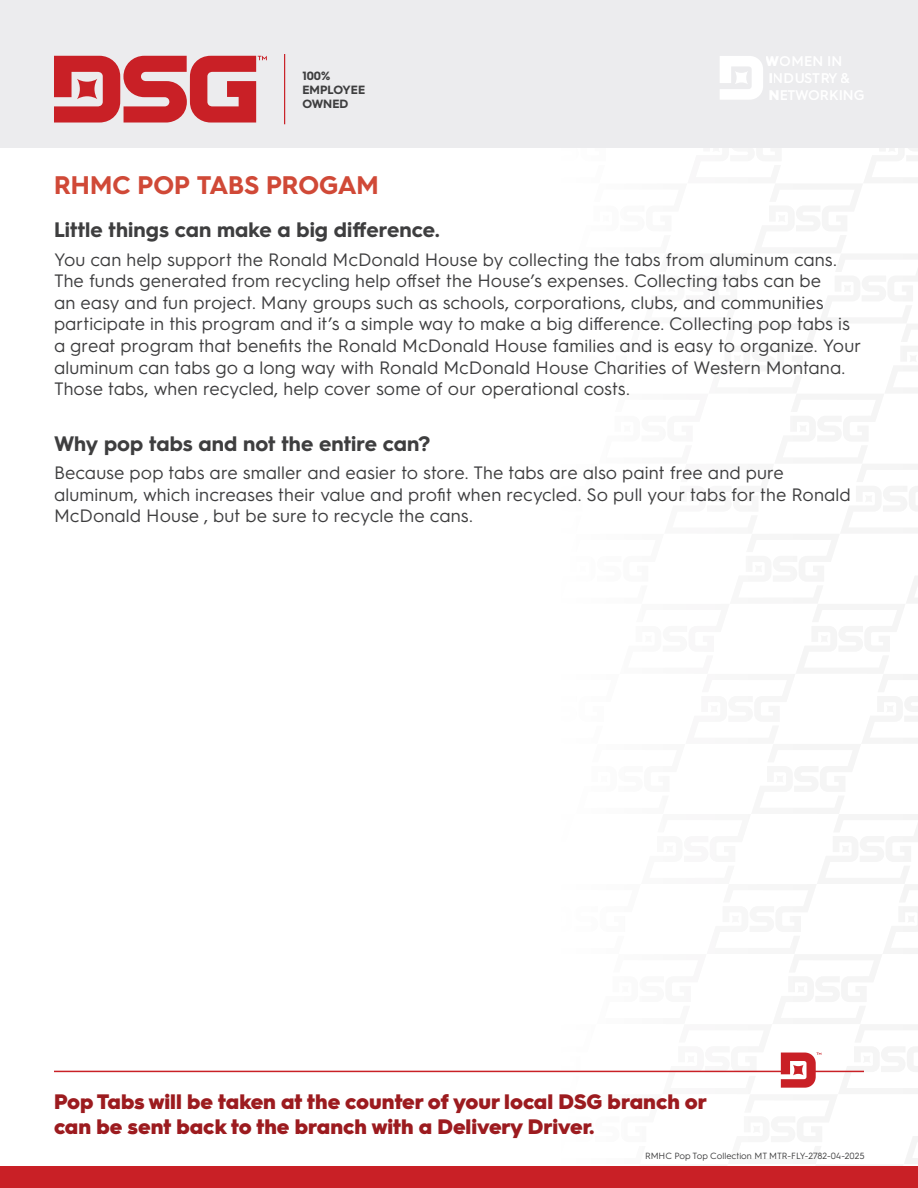
<style>
.page{position:relative;width:918px;height:1188px;background:#fff}
.page>*{position:absolute;margin:0;border:0;box-sizing:border-box;transform-origin:0 0}
.t1{font:700 25.5px "Hurme Geometric Sans 3";letter-spacing:-.005em;color:#d04937}
.t2{font:900 21px/25.2px "Hurme Geometric Sans 3";color:#9c1b1f}
.t3{font:700 21px "Hurme Geometric Sans 3";letter-spacing:.005em;color:#3e3e3f}
.t4{font:18px/21.6px "Hurme Geometric Sans 3";letter-spacing:.005em;color:#3e3e3f}
.t5{font:700 12px/14.4px "Hurme Geometric Sans 3";color:#3e3e3f}
.t6{font:9px "Hurme Geometric Sans 3";color:#3e3e3f}
</style>
<div class="page">
<div style="left:0;top:1167px;width:918px;height:21px;background:#c92026"></div>
<div style="left:0;top:0;width:918px;height:148px;background:#ececee"></div>
<svg style="left:720px;top:56px;width:43px;height:44px"></svg>
<svg style="left:54px;top:56px;width:213px;height:67px"></svg>
<hr style="left:284px;top:54px;width:1px;height:70px;background:#c92026">
<hr style="left:54px;top:1071px;width:810px;height:1px;background:#c92026">
<svg style="left:546px;top:148px;width:372px;height:1019px"></svg>
<p class="t5" style="left:302px;top:69px;width:64px">100%<br>EMPLOYEE<br>OWNED</p>
<h1 class="t1" style="left:54px;top:176px;width:326px">RHMC POP TABS PROGAM</h1>
<p class="t3" style="left:54px;top:222px;width:387px">Little things can make a big difference.</p>
<p class="t4" style="left:54px;top:250px;width:809px">You can help support the Ronald McDonald House by collecting the tabs from aluminum cans.<br>The funds generated from recycling help offset the House’s expenses. Collecting tabs can be<br>an easy and fun project. Many groups such as schools, corporations, clubs, and communities participate in this program and it’s a simple way to make a big difference. Collecting pop tabs is a great program that benefits the Ronald McDonald House families and is easy to organize. Your aluminum can tabs go a long way with Ronald McDonald House Charities of Western Montana.<br>Those tabs, when recycled, help cover some of our operational costs.</p>
<p class="t3" style="left:54px;top:436px;width:378px">Why pop tabs and not the entire can?</p>
<p class="t4" style="left:54px;top:464px;width:798px">Because pop tabs are smaller and easier to store. The tabs are also paint free and pure aluminum, which increases their value and profit when recycled. So pull your tabs for the Ronald<br>McDonald House , but be sure to recycle the cans.</p>
<p class="t2" style="left:54px;top:1091px;width:655px">Pop Tabs will be taken at the counter of your local DSG branch or can be sent back to the branch with a Delivery Driver.</p>
<p class="t6" style="left:645px;top:1152px;width:221px">RMHC Pop Top Collection MT MTR-FLY-2782-04-2025</p>
</div>
